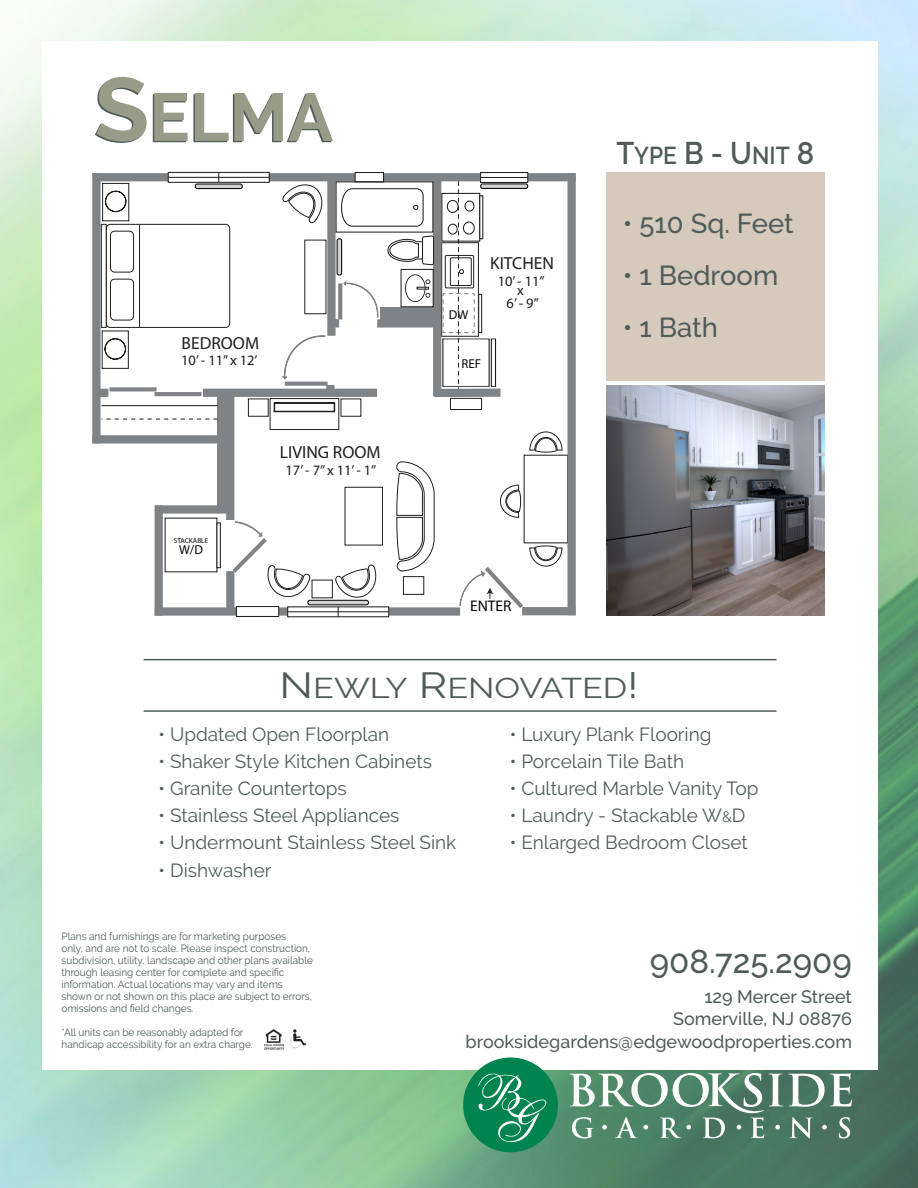
<style>
.page{position:relative;width:918px;height:1188px;background:#fff}
.page>*{position:absolute;margin:0;border:0;box-sizing:border-box;transform-origin:0 0}
.t1{font:700 67.65px "Raleway";color:#505c5a}
.t2{font:500 33px "Raleway";color:#505c5a}
.t3{font:28.5px "Raleway";color:#505c5a;scale:1.2 1}
.t4{font:500 27.45px "Raleway";color:#505c5a}
.t5{font:600 24.45px "Raleway";color:#505c5a;scale:.93 1}
.t6{font:19.05px "Raleway";color:#505c5a}
.t7{font:500 18px "Raleway";color:#505c5a}
.t8{font:17.55px "Myriad Pro";color:#211e1e}
.t9{font:15.45px "Myriad Pro";color:#050504}
.t10{font:14.4px/12.3px "Myriad Pro";color:#211e1e;text-align:center}
.t11{font:12.9px "Myriad Pro";color:#050504}
.t12{font:10.5px/12px "Raleway";color:#505c5a;scale:.95 1}
.t13{font:7.2px "Myriad Pro";color:#050504}
.s1{font-size:89.55px}
.s2{font-size:31.2px}
.s3{font-size:36.3px}
.s4{font-size:14.85px}
</style>
<div class="page">
<img style="left:0;top:0;width:918px;height:1188px">
<div style="left:42px;top:41px;width:836px;height:1028px;background:#fff"></div>
<div style="left:463px;top:1058px;width:95px;height:94px;background:#00844f;border-radius:50%"></div>
<svg style="left:478px;top:1074px;width:68px;height:68px"></svg>
<svg style="left:569px;top:1073px;width:283px;height:65px"></svg>
<div style="left:606px;top:172px;width:218px;height:209px;background:#d5cabc"></div>
<img style="left:606px;top:386px;width:218px;height:230px">
<hr style="left:144px;top:659px;width:633px;height:1px;background:#505c5a">
<hr style="left:144px;top:710px;width:633px;height:2px;background:#505c5a">
<img style="left:264px;top:1030px;width:20px;height:20px">
<svg style="left:289px;top:1029px;width:17px;height:19px"></svg>
<div style="left:441px;top:242px;width:38px;height:95px;border:1px solid #231f20"></div>
<svg style="left:529px;top:431px;width:34px;height:22px"></svg>
<div style="left:248px;top:399px;width:21px;height:18px;border:1px solid #231f20"></div>
<div style="left:341px;top:399px;width:20px;height:18px;border:1px solid #231f20"></div>
<div style="left:270px;top:398px;width:69px;height:32px;border:1px solid #231f20"></div>
<svg style="left:274px;top:402px;width:61px;height:10px"></svg>
<div style="left:403px;top:576px;width:21px;height:19px;border:1px solid #231f20"></div>
<div style="left:345px;top:487px;width:38px;height:58px;border:1px solid #231f20"></div>
<svg style="left:396px;top:462px;width:39px;height:110px"></svg>
<svg style="left:335px;top:565px;width:42px;height:35px"></svg>
<div style="left:567px;top:173px;width:9px;height:442px;background:#808385"></div>
<div style="left:93px;top:173px;width:483px;height:8px;background:#808385"></div>
<div style="left:203px;top:389px;width:174px;height:8px;background:#808385"></div>
<div style="left:95px;top:389px;width:13px;height:8px;background:#808385"></div>
<div style="left:92px;top:435px;width:141px;height:8px;background:#808385"></div>
<div style="left:92px;top:173px;width:9px;height:270px;background:#808385"></div>
<div style="left:522px;top:607px;width:54px;height:8px;background:#808385"></div>
<div style="left:155px;top:607px;width:305px;height:9px;background:#808385"></div>
<div style="left:155px;top:505px;width:8px;height:111px;background:#808385"></div>
<div style="left:155px;top:505px;width:78px;height:9px;background:#808385"></div>
<div style="left:226px;top:392px;width:8px;height:129px;background:#808385"></div>
<div style="left:226px;top:571px;width:8px;height:42px;background:#808385"></div>
<div style="left:327px;top:177px;width:9px;height:159px;background:#808385"></div>
<div style="left:326px;top:385px;width:8px;height:8px;background:#808385"></div>
<div style="left:433px;top:175px;width:8px;height:221px;background:#808385"></div>
<div style="left:434px;top:389px;width:67px;height:8px;background:#808385"></div>
<div style="left:377px;top:319px;width:57px;height:9px;background:#808385"></div>
<div style="left:330px;top:319px;width:9px;height:8px;background:#808385"></div>
<div style="left:380px;top:307px;width:57px;height:19px;background:#808385"></div>
<div style="left:218px;top:392px;width:14px;height:118px;background:#808385"></div>
<div style="left:195px;top:184px;width:47px;height:5px;background:#d1d2d4;border-radius:2px"></div>
<div style="left:195px;top:184px;width:48px;height:5px;border:1px solid #050504;border-radius:2px"></div>
<div style="left:337px;top:239px;width:5px;height:36px;background:#d1d2d4;border-radius:2px"></div>
<div style="left:337px;top:238px;width:5px;height:37px;border:1px solid #050504;border-radius:2px"></div>
<hr style="left:481px;top:184px;width:47px;height:4px;background:#d1d2d4;border-radius:2px">
<div style="left:480px;top:183px;width:48px;height:6px;border:1px solid #050504;border-radius:2px"></div>
<div style="left:308px;top:600px;width:61px;height:5px;background:#d1d2d4;border-radius:2px"></div>
<div style="left:307px;top:600px;width:62px;height:5px;border:1px solid #050504;border-radius:2px"></div>
<div style="left:236px;top:607px;width:43px;height:9px;background:#fff"></div>
<div style="left:236px;top:606px;width:43px;height:11px;border:1px solid #231f20"></div>
<div style="left:481px;top:173px;width:47px;height:9px;background:#fff"></div>
<div style="left:480px;top:172px;width:48px;height:11px;border:1px solid #231f20"></div>
<hr style="left:481px;top:177px;width:47px;height:1px;background:#231f20">
<div style="left:355px;top:173px;width:29px;height:9px;background:#fff"></div>
<div style="left:355px;top:172px;width:29px;height:10px;border:1px solid #231f20"></div>
<svg style="left:442px;top:182px;width:54px;height:206px"></svg>
<svg style="left:387px;top:235px;width:47px;height:31px"></svg>
<svg style="left:341px;top:188px;width:83px;height:39px"></svg>
<svg style="left:405px;top:274px;width:25px;height:28px"></svg>
<div style="left:401px;top:269px;width:33px;height:38px;border:1px solid #231f20"></div>
<svg style="left:282px;top:335px;width:43px;height:44px"></svg>
<svg style="left:285px;top:382px;width:43px;height:4px"></svg>
<svg style="left:109px;top:387px;width:48px;height:4px"></svg>
<hr style="left:154px;top:392px;width:48px;height:4px;background:#808285">
<svg style="left:344px;top:281px;width:34px;height:108px"></svg>
<svg style="left:338px;top:283px;width:4px;height:36px"></svg>
<hr style="left:102px;top:405px;width:116px;height:1px;background:#231f20">
<svg style="left:102px;top:419px;width:116px;height:1px"></svg>
<div style="left:102px;top:331px;width:27px;height:38px;border:1px solid #211d1e"></div>
<svg style="left:104px;top:338px;width:22px;height:22px"></svg>
<div style="left:106px;top:224px;width:124px;height:104px;border:1px solid #231f20;border-radius:4px"></div>
<div style="left:101px;top:224px;width:6px;height:104px;border:1px solid #231f20"></div>
<div style="left:110px;top:279px;width:24px;height:41px;border:1px solid #231f20;border-radius:4px"></div>
<div style="left:110px;top:231px;width:24px;height:42px;border:1px solid #231f20;border-radius:4px"></div>
<hr style="left:139px;top:224px;width:1px;height:103px;background:#231f20">
<div style="left:102px;top:183px;width:27px;height:38px;border:1px solid #211d1e"></div>
<svg style="left:105px;top:190px;width:22px;height:22px"></svg>
<svg style="left:283px;top:181px;width:41px;height:43px"></svg>
<svg style="left:201px;top:516px;width:109px;height:84px"></svg>
<div style="left:198px;top:521px;width:36px;height:23px;background:#fff"></div>
<hr style="left:217px;top:523px;width:3px;height:45px;background:#fff">
<div style="left:216px;top:522px;width:5px;height:46px;border:1px solid #231f20"></div>
<svg style="left:500px;top:484px;width:21px;height:34px"></svg>
<div style="left:450px;top:398px;width:32px;height:12px;border:1px solid #231f20"></div>
<svg style="left:170px;top:174px;width:98px;height:7px"></svg>
<div style="left:168px;top:172px;width:102px;height:11px;border:1px solid #231f20"></div>
<hr style="left:168px;top:177px;width:101px;height:1px;background:#231f20">
<svg style="left:289px;top:608px;width:98px;height:7px"></svg>
<div style="left:287px;top:606px;width:102px;height:11px;border:1px solid #231f20"></div>
<hr style="left:288px;top:611px;width:101px;height:1px;background:#231f20">
<svg style="left:460px;top:545px;width:103px;height:68px"></svg>
<p class="t1" style="left:93px;top:80px;width:240px"><span class="s1">S</span>ELMA</p>
<p class="t8" style="left:182px;top:332px;width:79px">BEDROOM</p>
<p class="t10" style="left:181px;top:354px;width:78px">10’ - 11” x 12’</p>
<p class="t13" style="left:174px;top:536px;width:36px">STACKABLE</p>
<p class="t11" style="left:179px;top:542px;width:25px">W/D</p>
<p class="t8" style="left:280px;top:442px;width:102px">LIVING ROOM</p>
<p class="t10" style="left:286px;top:464px;width:92px">17’ - 7” x 11’ - 1”</p>
<p class="t11" style="left:449px;top:306px;width:21px">DW</p>
<p class="t8" style="left:490px;top:253px;width:65px">KITCHEN</p>
<p class="t10" style="left:498px;top:275px;width:49px">10’ - 11”</p>
<p class="t10" style="left:507px;top:284px;width:34px">x<br>6’ - 9”</p>
<p class="t11" style="left:462px;top:356px;width:21px">REF</p>
<p class="t5" style="left:616px;top:141px;width:214px"><span class="s2">T</span>YPE <span class="s2">B - U</span>NIT <span class="s2">8</span></p>
<p class="t4" style="left:623px;top:208px;width:172px">• 510 Sq. Feet</p>
<p class="t4" style="left:623px;top:260px;width:157px">• 1 Bedroom</p>
<p class="t4" style="left:623px;top:312px;width:97px">• 1 Bath</p>
<p class="t9" style="left:470px;top:597px;width:43px">ENTER</p>
<p class="t3" style="left:280px;top:672px;width:300px"><span class="s3">N</span>EWLY <span class="s3">R</span>ENOVATED<span class="s3">!</span></p>
<p class="t6" style="left:159px;top:723px;width:232px">• Updated Open Floorplan</p>
<p class="t6" style="left:159px;top:750px;width:275px">• Shaker Style Kitchen Cabinets</p>
<p class="t6" style="left:159px;top:777px;width:190px">• Granite Countertops</p>
<p class="t6" style="left:159px;top:804px;width:242px">• Stainless Steel Appliances</p>
<p class="t6" style="left:159px;top:832px;width:299px">• Undermount Stainless Steel Sink</p>
<p class="t6" style="left:159px;top:859px;width:114px">• Dishwasher</p>
<p class="t6" style="left:510px;top:723px;width:203px">• Luxury Plank Flooring</p>
<p class="t6" style="left:510px;top:750px;width:176px">• Porcelain Tile Bath</p>
<p class="t6" style="left:510px;top:777px;width:250px">• Cultured Marble Vanity Top</p>
<p class="t6" style="left:510px;top:804px;width:237px">• Laundry - Stackable W<span class="s4">&amp;</span>D</p>
<p class="t6" style="left:510px;top:832px;width:240px">• Enlarged Bedroom Closet</p>
<p class="t12" style="left:62px;top:931px;width:266px">Plans and furnishings are for marketing purposes<br>only, and are not to scale. Please inspect construction, subdivision, utility, landscape and other plans available through leasing center for complete and specific information. Actual locations may vary and items shown or not shown on this place are subject to errors, omissions and field changes.</p>
<p class="t12" style="left:62px;top:1027px;width:193px">*All units can be reasonably adapted for</p>
<p class="t12" style="left:62px;top:1039px;width:203px">handicap accessibility for an extra charge.</p>
<p class="t2" style="left:650px;top:942px;width:204px">908.725.2909</p>
<p class="t7" style="left:704px;top:986px;width:149px">129 Mercer Street</p>
<p class="t7" style="left:673px;top:1009px;width:180px">Somerville, NJ 08876</p>
<p class="t7" style="left:465px;top:1031px;width:388px">brooksidegardens@edgewoodproperties.com</p>
</div>
